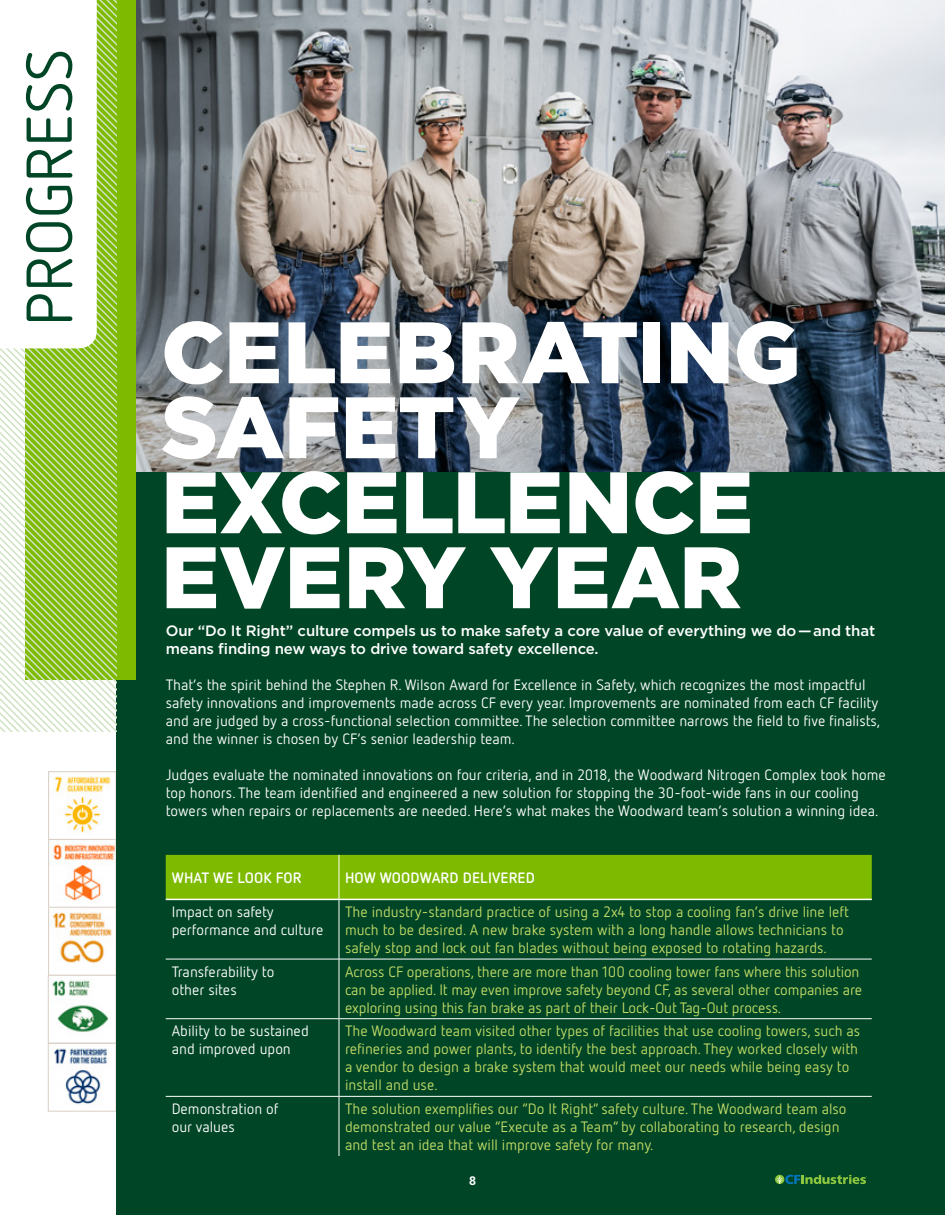
<style>
.page{position:relative;width:945px;height:1215px;background:#fff}
.page>*{position:absolute;margin:0;border:0;box-sizing:border-box;transform-origin:0 0}
.t1{font:900 87px/75px "Gotham";letter-spacing:-.005em;color:#fff}
.t2{font:64.5px "Netto OT";letter-spacing:-.01em;color:#004626}
.t3{font:15px/18px "Netto OT";color:#c5dc67}
.t4{font:15px/18px "Netto OT";color:#fff}
.t5{font:500 15px/18px "Gotham";letter-spacing:-.01em;color:#fff}
.t6{font:700 15px "Netto OT";letter-spacing:.01em;color:#fff}
.t7{font:700 12px "Roboto";color:#fff}
</style>
<div class="page">
<img style="left:50px;top:776px;width:64px;height:329px">
<div style="left:48px;top:907px;width:68px;height:69px;border:1px solid #d8cfc6"></div>
<div style="left:48px;top:771px;width:68px;height:69px;border:1px solid #d8cfc6"></div>
<div style="left:48px;top:839px;width:68px;height:69px;border:1px solid #d8cfc6"></div>
<div style="left:48px;top:975px;width:68px;height:69px;border:1px solid #d8cfc6"></div>
<div style="left:48px;top:1043px;width:68px;height:69px;border:1px solid #d8cfc6"></div>
<img style="left:136px;top:0;width:809px;height:472px">
<div style="left:116px;top:472px;width:829px;height:743px;background:#004626"></div>
<div style="left:25px;top:0;width:111px;height:679px;background:#7ebb00"></div>
<svg style="left:0;top:0;width:116px;height:732px"></svg>
<svg style="left:166px;top:855px;width:706px;height:301px"></svg>
<hr style="left:166px;top:959px;width:173px;height:1px;background:#fff">
<hr style="left:339px;top:959px;width:533px;height:1px;background:#fff">
<hr style="left:166px;top:1018px;width:173px;height:1px;background:#fff">
<hr style="left:339px;top:1018px;width:533px;height:1px;background:#fff">
<hr style="left:166px;top:1096px;width:173px;height:1px;background:#fff">
<hr style="left:339px;top:1096px;width:533px;height:1px;background:#fff">
<hr style="left:339px;top:855px;width:1px;height:44px;background:#fff">
<hr style="left:339px;top:900px;width:1px;height:59px;background:#fff">
<hr style="left:339px;top:959px;width:1px;height:60px;background:#fff">
<hr style="left:339px;top:1019px;width:1px;height:77px;background:#fff">
<hr style="left:339px;top:1096px;width:1px;height:60px;background:#fff">
<hr style="left:166px;top:899px;width:173px;height:1px;background:#fff">
<hr style="left:339px;top:899px;width:533px;height:1px;background:#fff">
<svg style="left:775px;top:1175px;width:92px;height:9px"></svg>
<h2 class="t2" style="left:10px;top:327px;width:279px;rotate:-90deg">PROGRESS</h2>
<h1 class="t1" style="left:161px;top:313px;width:641px">CELEBRATING<br>SAFETY<br>EXCELLENCE<br>EVERY YEAR</h1>
<p class="t5" style="left:166px;top:621px;width:711px">Our “Do It Right” culture compels us to make safety a core value of everything we do — and that means finding new ways to drive toward safety excellence.</p>
<p class="t4" style="left:166px;top:675px;width:716px">That’s the spirit behind the Stephen R. Wilson Award for Excellence in Safety, which recognizes the most impactful safety innovations and improvements made across CF every year. Improvements are nominated from each CF facility and are judged by a cross-functional selection committee. The selection committee narrows the field to five finalists, and the winner is chosen by CF’s senior leadership team.</p>
<p class="t4" style="left:166px;top:765px;width:722px">Judges evaluate the nominated innovations on four criteria, and in 2018, the Woodward Nitrogen Complex took home top honors. The team identified and engineered a new solution for stopping the 30-foot-wide fans in our cooling towers when repairs or replacements are needed. Here’s what makes the Woodward team’s solution a winning idea.</p>
<p class="t6" style="left:172px;top:868px;width:131px">WHAT WE LOOK FOR</p>
<p class="t6" style="left:345px;top:868px;width:191px">HOW WOODWARD DELIVERED</p>
<p class="t4" style="left:172px;top:903px;width:153px">Impact on safety performance and culture</p>
<p class="t3" style="left:345px;top:903px;width:505px">The industry-standard practice of using a 2x4 to stop a cooling fan’s drive line left much to be desired. A new brake system with a long handle allows technicians to safely stop and lock out fan blades without being exposed to rotating hazards.</p>
<p class="t4" style="left:172px;top:962px;width:104px">Transferability to other sites</p>
<p class="t3" style="left:345px;top:962px;width:519px">Across CF operations, there are more than 100 cooling tower fans where this solution can be applied. It may even improve safety beyond CF, as several other companies are exploring using this fan brake as part of their Lock-Out Tag-Out process.</p>
<p class="t4" style="left:172px;top:1022px;width:139px">Ability to be sustained and improved upon</p>
<p class="t3" style="left:345px;top:1022px;width:517px">The Woodward team visited other types of facilities that use cooling towers, such as refineries and power plants, to identify the best approach. They worked closely with a vendor to design a brake system that would meet our needs while being easy to install and use.</p>
<p class="t4" style="left:172px;top:1099px;width:108px">Demonstration of our values</p>
<p class="t3" style="left:345px;top:1099px;width:503px">The solution exemplifies our “Do It Right” safety culture. The Woodward team also demonstrated our value “Execute as a Team” by collaborating to research, design and test an idea that will improve safety for many.</p>
<p class="t7" style="left:469px;top:1172px;width:8px">8</p>
</div>
